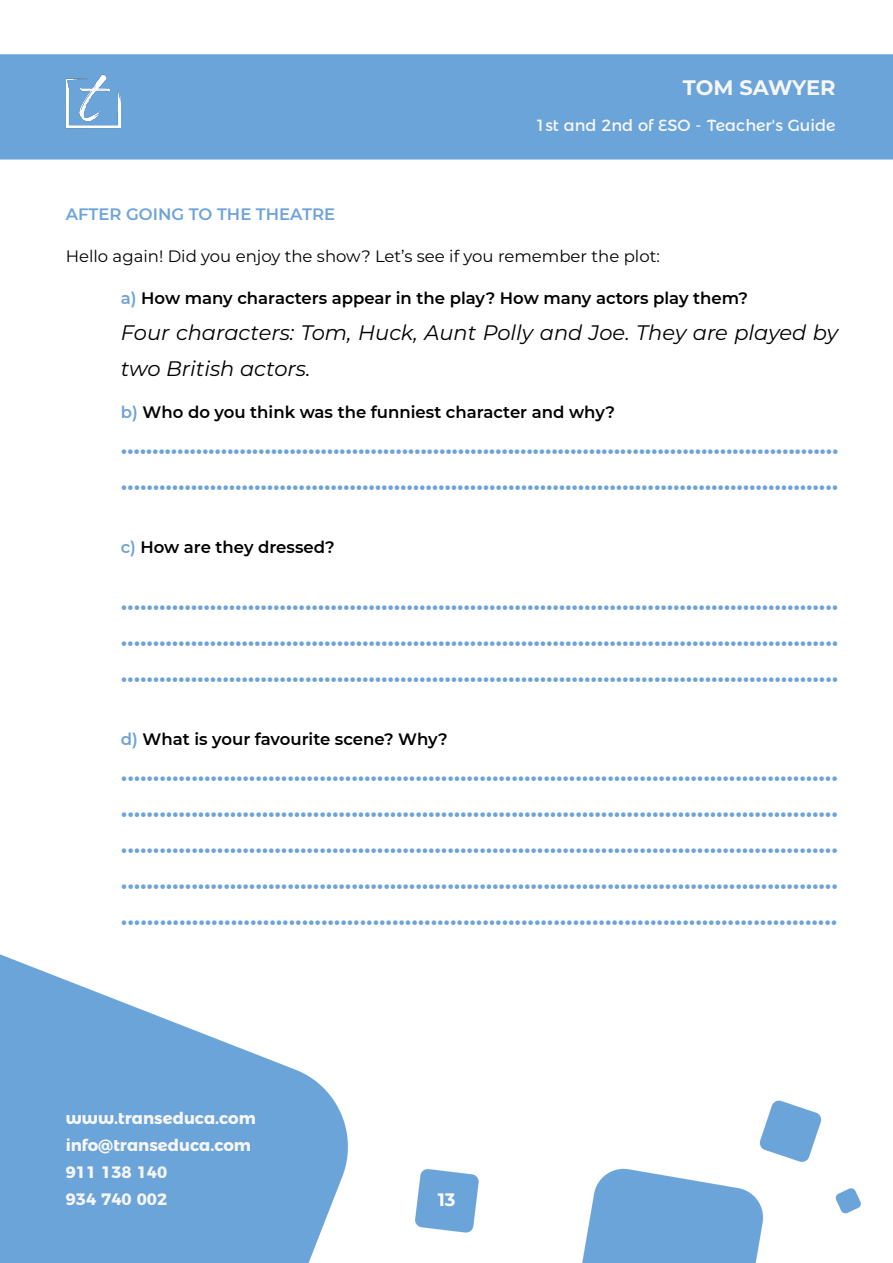
<style>
.page{position:relative;width:893px;height:1263px;background:#fff}
.page>*{position:absolute;margin:0;border:0;box-sizing:border-box;transform-origin:0 0}
.t1{font:600 27px/36px "Montserrat";color:#6da3d8;text-align:justify}
.t2{font:italic 21px/36px "Montserrat";color:#000}
.t3{font:700 21px "Montserrat";letter-spacing:-.005em;color:#f6f6f6}
.t4{font:700 18px "Montserrat";color:#fff}
.t5{font:600 16.5px "Montserrat";color:#000}
.t6{font:16.5px "Montserrat";color:#000}
.t7{font:700 16.5px/27px "Montserrat Alternates";color:#f6f6f6}
.t8{font:600 16.5px "Montserrat";color:#6da3d8}
.t9{font:16.2px "Montserrat Alternates";color:#f6f6f6}
.s1{color:#6da3d8}
</style>
<div class="page">
<img style="left:0;top:54px;width:893px;height:1209px">
<img style="left:66px;top:74px;width:55px;height:66px">
<p class="t3" style="left:683px;top:72px;width:154px">TOM SAWYER</p>
<p class="t9" style="left:535px;top:112px;width:302px">1st and 2nd of ESO - Teacher's Guide</p>
<p class="t8" style="left:66px;top:202px;width:271px">AFTER GOING TO THE THEATRE</p>
<p class="t6" style="left:66px;top:245px;width:596px">Hello again! Did you enjoy the show? Let’s see if you remember the plot:</p>
<p class="t5" style="left:121px;top:286px;width:628px"><span class="s1">a)</span> How many characters appear in the play? How many actors play them?</p>
<p class="t2" style="left:121px;top:314px;width:719px">Four characters: Tom, Huck, Aunt Polly and Joe. They are played by two British actors.</p>
<p class="t5" style="left:121px;top:400px;width:496px"><span class="s1">b)</span> Who do you think was the funniest character and why?</p>
<p class="t1" style="left:121px;top:425px;width:719px">................................................................................................................... .................................................................................................................</p>
<p class="t5" style="left:121px;top:535px;width:215px"><span class="s1">c)</span> How are they dressed?</p>
<p class="t1" style="left:121px;top:581px;width:719px">................................................................................................................. ................................................................................................................. .................................................................................................................</p>
<p class="t5" style="left:121px;top:727px;width:328px"><span class="s1">d)</span> What is your favourite scene? Why?</p>
<p class="t1" style="left:121px;top:752px;width:718px">................................................................................................................ ................................................................................................................ ................................................................................................................ ................................................................................................................ ...............................................................................................................</p>
<p class="t7" style="left:66px;top:1103px;width:192px">www.transeduca.com info@transeduca.com<br>911 138 140<br>934 740 002</p>
<p class="t4" style="left:438px;top:1186px;width:19px">13</p>
</div>
